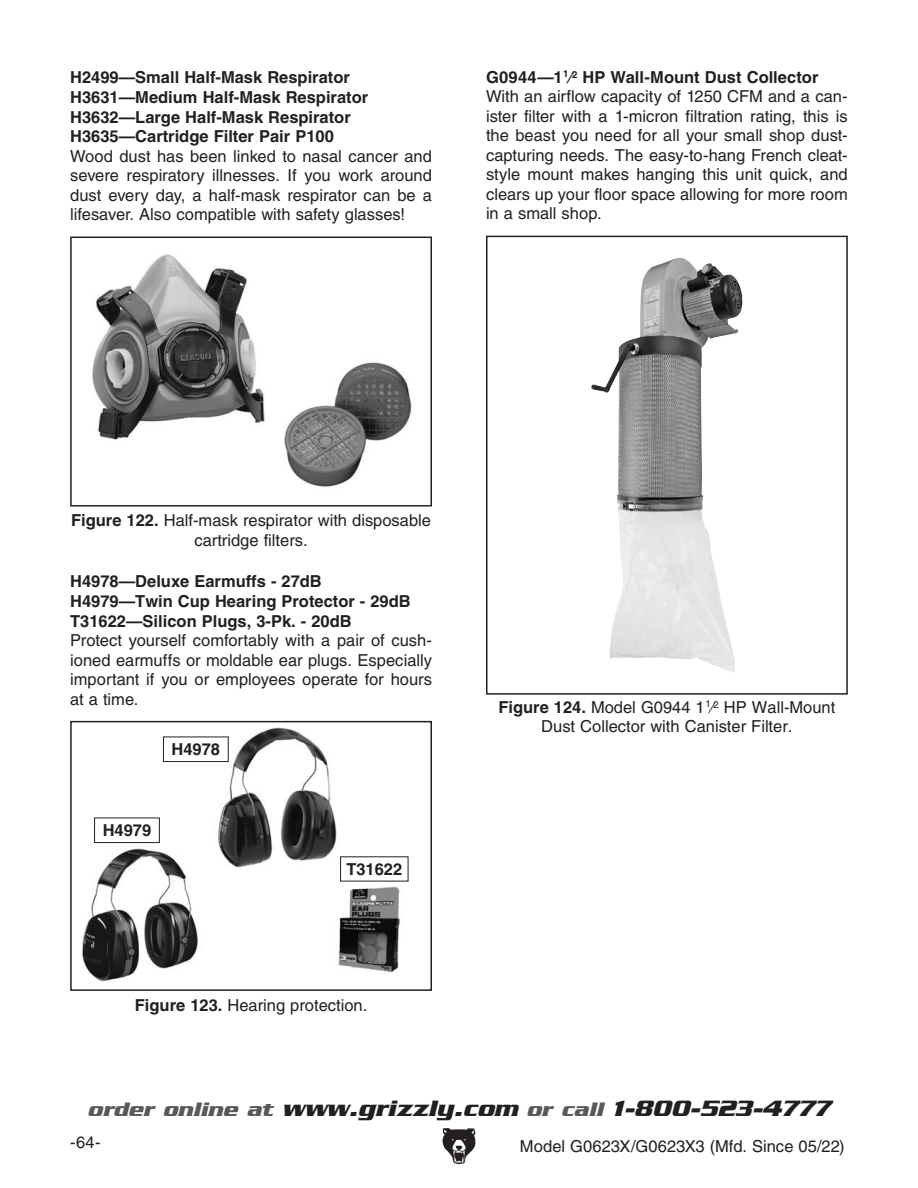
<style>
.page{position:relative;width:918px;height:1188px;background:#fff}
.page>*{position:absolute;margin:0;border:0;box-sizing:border-box;transform-origin:0 0}
.t1{font:italic 700 24px "Serpentine";color:#231f20}
.G-Normal_Paragraph{font:16.5px/19.5px "Helvetica";color:#231f20;text-align:justify}
.G-Normal_Paragraph-2{font:700 16.5px "Helvetica";color:#231f20}
.G-Figure_Text{font:16.5px/19.5px "Helvetica";color:#231f20;text-align:center}
.s1{font-weight:700}
.s2{font-size:21px;color:#57585a}
</style>
<div class="page">
<svg style="left:442px;top:1128px;width:34px;height:36px"></svg>
<img style="left:92px;top:254px;width:320px;height:233px">
<div style="left:70px;top:237px;width:362px;height:270px;border:2px solid #231f20"></div>
<img style="left:82px;top:727px;width:327px;height:255px">
<div style="left:70px;top:721px;width:362px;height:270px;border:2px solid #231f20"></div>
<div style="left:163px;top:737px;width:66px;height:25px;border:1px solid #231f20"></div>
<div style="left:94px;top:818px;width:66px;height:25px;border:1px solid #231f20"></div>
<img style="left:591px;top:260px;width:152px;height:412px">
<div style="left:486px;top:236px;width:362px;height:459px;border:2px solid #231f20"></div>
<p class="G-Normal_Paragraph-2" style="left:70px;top:67px;width:281px">H2499—Small Half-Mask Respirator</p>
<p class="G-Normal_Paragraph-2" style="left:70px;top:87px;width:299px">H3631—Medium Half-Mask Respirator</p>
<p class="G-Normal_Paragraph-2" style="left:70px;top:107px;width:282px">H3632—Large Half-Mask Respirator</p>
<p class="G-Normal_Paragraph-2" style="left:70px;top:126px;width:265px">H3635—Cartridge Filter Pair P100</p>
<p class="G-Normal_Paragraph" style="left:70px;top:146px;width:363px">Wood dust has been linked to nasal cancer and severe respiratory illnesses. If you work around dust every day, a half-mask respirator can be a lifesaver. Also compatible with safety glasses!</p>
<p class="G-Normal_Paragraph-2" style="left:486px;top:67px;width:334px">G0944—1<sup>1</sup>⁄<sup>2</sup> HP Wall-Mount Dust Collector</p>
<p class="G-Normal_Paragraph" style="left:486px;top:87px;width:363px">With an airflow capacity of 1250 CFM and a can&shy;ister filter with a 1-micron filtration rating, this is the beast you need for all your small shop dust&shy;capturing needs. The easy-to-hang French cleat&shy;style mount makes hanging this unit quick, and clears up your floor space allowing for more room in a small shop.</p>
<p class="G-Normal_Paragraph" style="left:71px;top:511px;width:361px;text-align:center"><span class="s1">Figure 122.</span> Half-mask respirator with disposable cartridge filters.</p>
<p class="G-Normal_Paragraph-2" style="left:70px;top:571px;width:253px">H4978—Deluxe Earmuffs - 27dB</p>
<p class="G-Normal_Paragraph-2" style="left:70px;top:591px;width:342px">H4979—Twin Cup Hearing Protector - 29dB</p>
<p class="G-Normal_Paragraph-2" style="left:70px;top:611px;width:283px">T31622—Silicon Plugs, 3-Pk. - 20dB</p>
<p class="G-Normal_Paragraph" style="left:70px;top:631px;width:363px">Protect yourself comfortably with a pair of cush&shy;ioned earmuffs or moldable ear plugs. Especially important if you or employees operate for hours at a time.</p>
<p class="G-Normal_Paragraph-2" style="left:172px;top:740px;width:50px">H4978</p>
<p class="G-Normal_Paragraph-2" style="left:103px;top:821px;width:50px">H4979</p>
<p class="G-Normal_Paragraph-2" style="left:346px;top:859px;width:57px">T31622</p>
<p class="G-Normal_Paragraph" style="left:135px;top:995px;width:234px"><span class="s1">Figure 123.</span> Hearing protection.</p>
<p class="G-Figure_Text" style="left:498px;top:697px;width:338px"><span class="s1">Figure 124.</span> Model G0944 1<sup>1</sup>⁄<sup>2</sup> HP Wall-Mount<br>Dust Collector with Canister Filter.</p>
<p class="t1" style="left:88px;top:1094px;width:744px"><span class="s2">order online at</span> www.grizzly.com <span class="s2">or call</span> 1-800-523-4777</p>
<p class="G-Normal_Paragraph" style="left:70px;top:1133px;width:32px">-64-</p>
<p class="G-Normal_Paragraph" style="left:520px;top:1136px;width:326px">Model G0623X/G0623X3 (Mfd. Since 05/22)</p>
</div>
